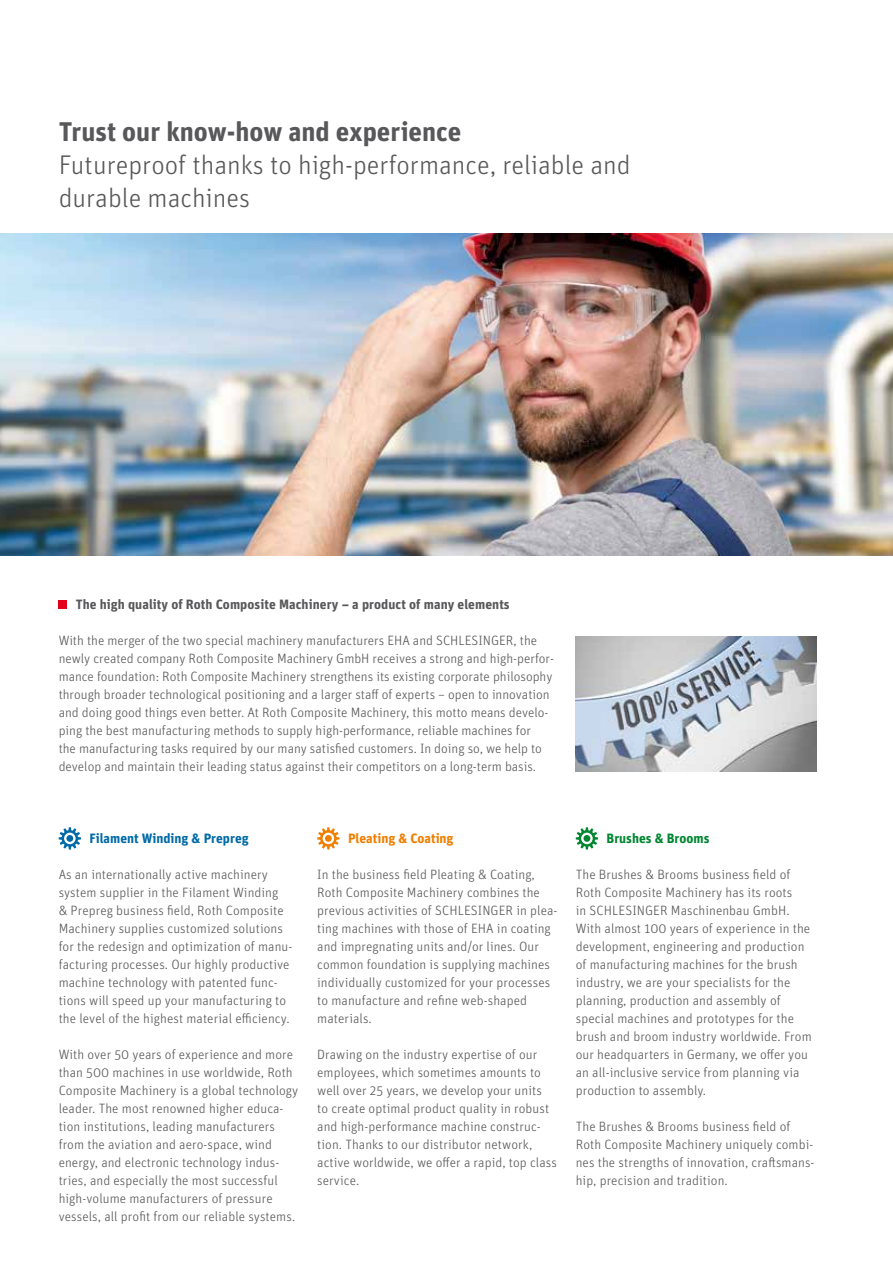
<style>
.page{position:relative;width:893px;height:1263px;background:#fff}
.page>*{position:absolute;margin:0;border:0;box-sizing:border-box;transform-origin:0 0}
.t1{font:300 27px/33px "Unit OT";color:#58585a}
.t2{font:700 27px "Unit OT";color:#58585a}
.t3{font:300 13.5px/18px "Unit OT";letter-spacing:.005em;color:#58585a}
.t4{font:700 13.5px "Unit OT";letter-spacing:.005em;color:#58585a}
.t5{font:700 13.5px "Unit OT";color:#006aa7}
.t6{font:700 13.5px "Unit OT";color:#ee7f00}
.t7{font:700 13.5px "Unit OT";color:#008631}
</style>
<div class="page">
<svg style="left:317px;top:827px;width:23px;height:22px"></svg>
<svg style="left:576px;top:827px;width:22px;height:22px"></svg>
<svg style="left:59px;top:827px;width:22px;height:22px"></svg>
<img style="left:0;top:234px;width:893px;height:321px">
<div style="left:59px;top:601px;width:8px;height:8px;background:#e2001a"></div>
<img style="left:576px;top:636px;width:240px;height:135px">
<h1 class="t2" style="left:59px;top:114px;width:404px">Trust our know-how and experience</h1>
<h1 class="t1" style="left:59px;top:148px;width:573px">Futureproof thanks to high-performance, reliable and durable machines</h1>
<p class="t4" style="left:76px;top:596px;width:436px">The high quality of Roth Composite Machinery – a product of many elements</p>
<p class="t3" style="left:59px;top:631px;width:497px">With the merger of the two special machinery manufacturers EHA and SCHLESINGER, the newly created company Roth Composite Machinery GmbH receives a strong and high-perfor&shy;mance foundation: Roth Composite Machinery strengthens its existing corporate philosophy through broader technological positioning and a larger staff of experts – open to innovation and doing good things even better. At Roth Composite Machinery, this motto means develo&shy;ping the best manufacturing methods to supply high-performance, reliable machines for<br>the manufacturing tasks required by our many satisfied customers. In doing so, we help to develop and maintain their leading status against their competitors on a long-term basis.</p>
<p class="t5" style="left:90px;top:830px;width:161px">Filament Winding &amp; Prepreg</p>
<p class="t3" style="left:59px;top:865px;width:235px">As an internationally active machinery system supplier in the Filament Winding<br>&amp; Prepreg business field, Roth Composite Machinery supplies customized solutions for the redesign and optimization of manu&shy;facturing processes. Our highly productive machine technology with patented func&shy;tions will speed up your manufacturing to the level of the highest material efficiency.</p>
<p class="t3" style="left:59px;top:1045px;width:241px">With over 50 years of experience and more than 500 machines in use worldwide, Roth Composite Machinery is a global technology leader. The most renowned higher educa&shy;tion institutions, leading manufacturers from the aviation and aero-space, wind energy, and electronic technology indus&shy;tries, and especially the most successful high-volume manufacturers of pressure vessels, all profit from our reliable systems.</p>
<p class="t6" style="left:348px;top:830px;width:107px">Pleating &amp; Coating</p>
<p class="t3" style="left:317px;top:865px;width:242px">In the business field Pleating &amp; Coating, Roth Composite Machinery combines the previous activities of SCHLESINGER in plea&shy;ting machines with those of EHA in coating and impregnating units and/or lines. Our common foundation is supplying machines individually customized for your processes to manufacture and refine web-shaped materials.</p>
<p class="t3" style="left:317px;top:1045px;width:241px">Drawing on the industry expertise of our employees, which sometimes amounts to well over 25 years, we develop your units<br>to create optimal product quality in robust and high-performance machine construc&shy;tion. Thanks to our distributor network, active worldwide, we offer a rapid, top class service.</p>
<p class="t7" style="left:607px;top:830px;width:104px">Brushes &amp; Brooms</p>
<p class="t3" style="left:576px;top:865px;width:237px">The Brushes &amp; Brooms business field of Roth Composite Machinery has its roots<br>in SCHLESINGER Maschinenbau GmbH.<br>With almost 100 years of experience in the development, engineering and production of manufacturing machines for the brush industry, we are your specialists for the planning, production and assembly of special machines and prototypes for the brush and broom industry worldwide. From our headquarters in Germany, we offer you an all-inclusive service from planning via production to assembly.</p>
<p class="t3" style="left:576px;top:1117px;width:240px">The Brushes &amp; Brooms business field of Roth Composite Machinery uniquely combi&shy;nes the strengths of innovation, craftsmans&shy;hip, precision and tradition.</p>
</div>
